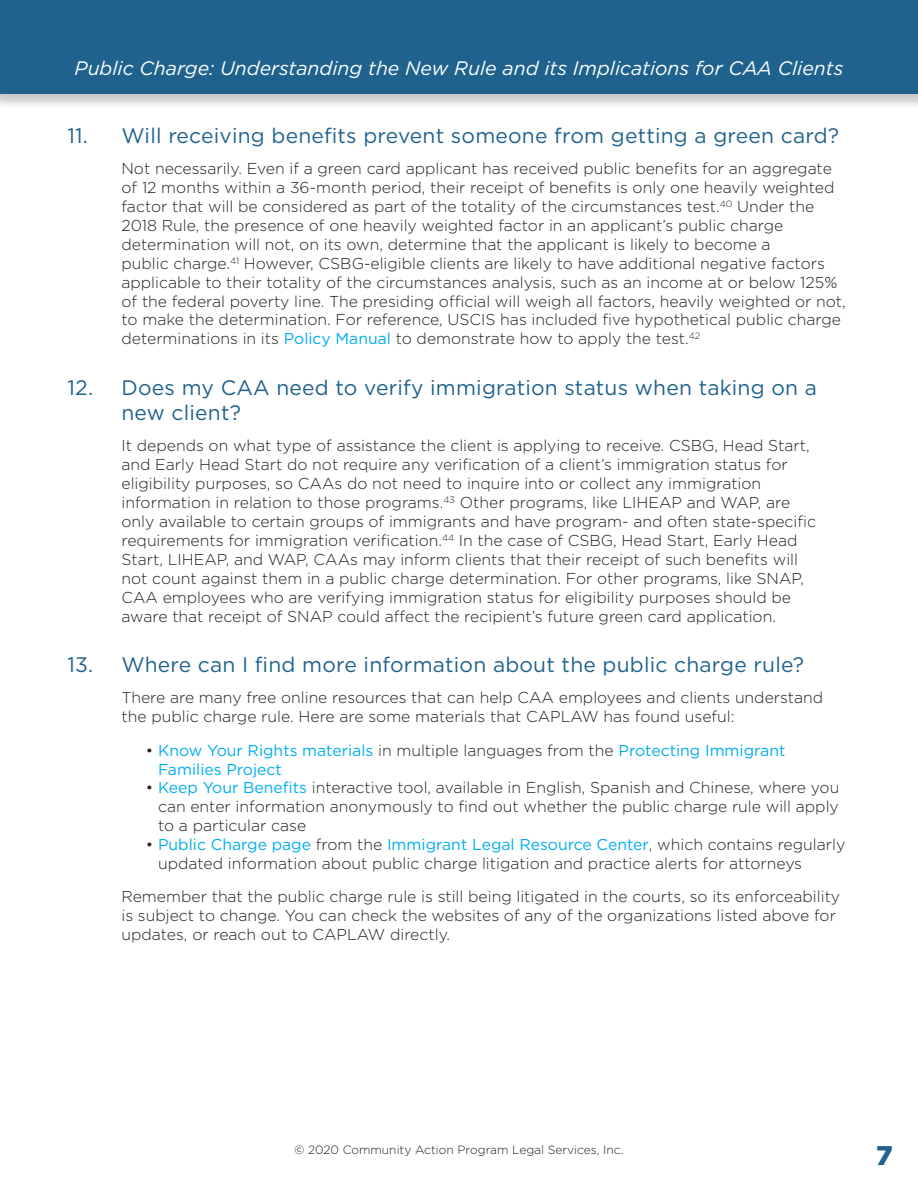
<style>
.page{position:relative;width:918px;height:1188px;background:#fff}
.page>*{position:absolute;margin:0;border:0;box-sizing:border-box;transform-origin:0 0}
.t1{font:900 27px "Gotham";color:#1f628e}
.t2{font:21px/25.2px "Gotham";letter-spacing:.01em;color:#1f628e}
.t3{font:italic 19.5px "Gotham";color:#fff}
.t4{font:300 15.75px/18.9px "Gotham";color:#231f20}
.t5{font:15.75px/18.9px "Gotham";color:#00aeef}
.t6{font:300 12px "Gotham";color:#231f20}
.s1{font-weight:400;color:#00aeef}
.s2{font-weight:300;color:#231f20}
</style>
<div class="page">
<div style="left:0;top:0;width:918px;height:109px;background:#231f20;opacity:.25"></div>
<div style="left:0;top:0;width:918px;height:94px;background:#1f628e"></div>
<p class="t3" style="left:75px;top:58px;width:770px">Public Charge: Understanding the New Rule and its Implications for CAA Clients</p>
<p class="t2" style="left:68px;top:122px;width:773px">11. Will receiving benefits prevent someone from getting a green card?</p>
<p class="t4" style="left:121px;top:159px;width:726px">Not necessarily. Even if a green card applicant has received public benefits for an aggregate of 12 months within a 36-month period, their receipt of benefits is only one heavily weighted factor that will be considered as part of the totality of the circumstances test.<sup>40</sup> Under the 2018 Rule, the presence of one heavily weighted factor in an applicant’s public charge determination will not, on its own, determine that the applicant is likely to become a<br>public charge.<sup>41</sup> However, CSBG-eligible clients are likely to have additional negative factors applicable to their totality of the circumstances analysis, such as an income at or below 125% of the federal poverty line. The presiding official will weigh all factors, heavily weighted or not, to make the determination. For reference, USCIS has included five hypothetical public charge determinations in its <span class="s1">Policy Manual</span> to demonstrate how to apply the test.<sup>42</sup></p>
<p class="t2" style="left:122px;top:374px;width:697px;text-indent:-54px">12. Does my CAA need to verify immigration status when taking on a new client?</p>
<p class="t4" style="left:122px;top:436px;width:696px">It depends on what type of assistance the client is applying to receive. CSBG, Head Start, and Early Head Start do not require any verification of a client’s immigration status for eligibility purposes, so CAAs do not need to inquire into or collect any immigration information in relation to those programs.<sup>43</sup> Other programs, like LIHEAP and WAP, are only available to certain groups of immigrants and have program- and often state-specific requirements for immigration verification.<sup>44</sup> In the case of CSBG, Head Start, Early Head Start, LIHEAP, and WAP, CAAs may inform clients that their receipt of such benefits will not count against them in a public charge determination. For other programs, like SNAP, CAA employees who are verifying immigration status for eligibility purposes should be aware that receipt of SNAP could affect the recipient’s future green card application.</p>
<p class="t2" style="left:68px;top:652px;width:738px">13. Where can I find more information about the public charge rule?</p>
<p class="t4" style="left:122px;top:688px;width:703px">There are many free online resources that can help CAA employees and clients understand the public charge rule. Here are some materials that CAPLAW has found useful:</p>
<p class="t5" style="left:158px;top:740px;width:629px;text-indent:-12px"><span class="s2">•</span> Know Your Rights materials <span class="s2">in multiple languages from the</span> Protecting Immigrant<br>Families Project</p>
<p class="t4" style="left:158px;top:778px;width:683px;text-align:justify;text-indent:-12px">• <span class="s1">Keep Your Benefits</span> interactive tool, available in English, Spanish and Chinese, where you can enter information anonymously to find out whether the public charge rule will apply to a particular case</p>
<p class="t4" style="left:158px;top:835px;width:689px;text-indent:-12px">• <span class="s1">Public Charge page</span> from the <span class="s1">Immigrant Legal Resource Center</span>, which contains regularly updated information about public charge litigation and practice alerts for attorneys</p>
<p class="t4" style="left:122px;top:887px;width:720px">Remember that the public charge rule is still being litigated in the courts, so its enforceability is subject to change. You can check the websites of any of the organizations listed above for updates, or reach out to CAPLAW directly.</p>
<p class="t6" style="left:294px;top:1143px;width:331px">© 2020 Community Action Program Legal Services, Inc.</p>
<p class="t1" style="left:876px;top:1139px;width:18px">7</p>
</div>
